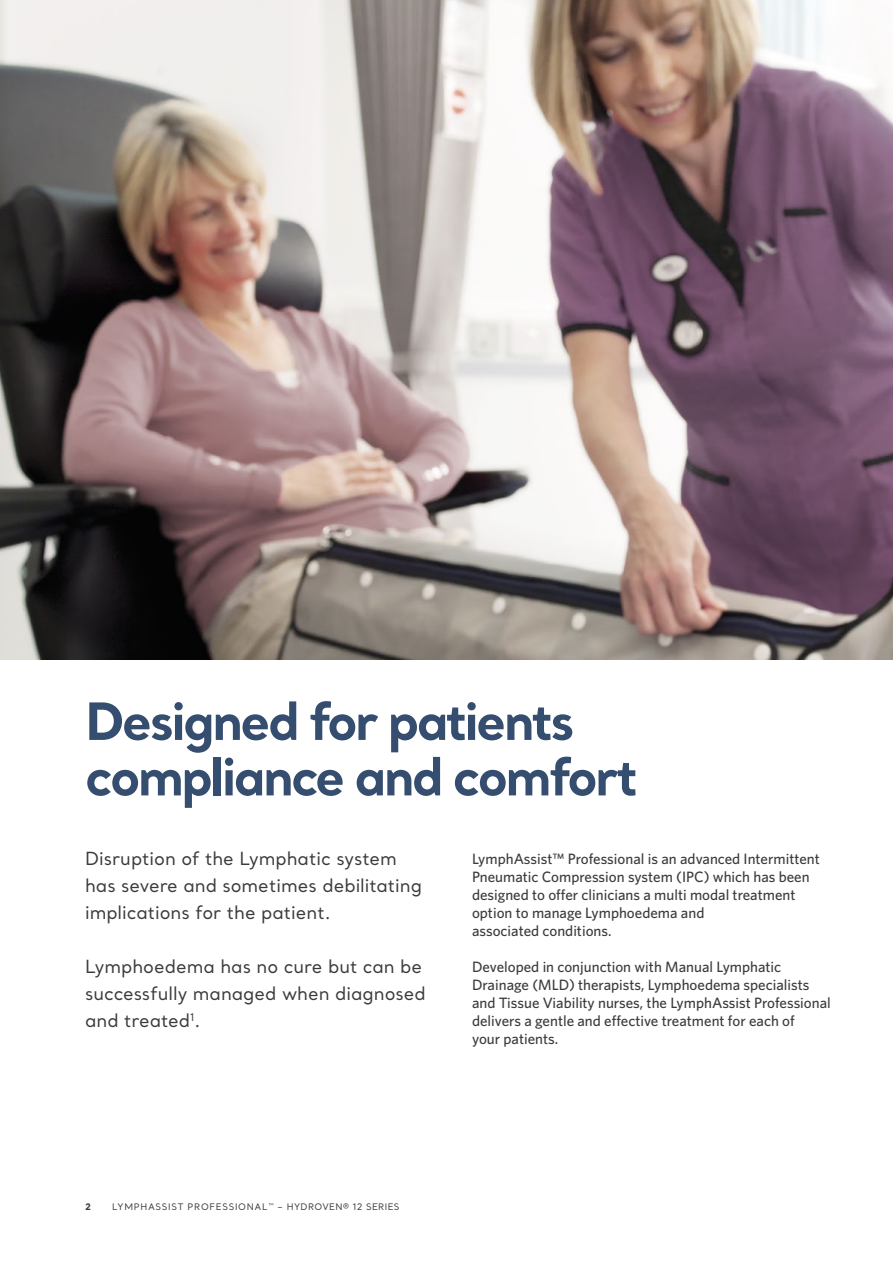
<style>
.page{position:relative;width:893px;height:1263px;background:#fff}
.page>*{position:absolute;margin:0;border:0;box-sizing:border-box;transform-origin:0 0}
.t1{font:700 51px/55.5px "Santral";letter-spacing:-.05em;color:#354d6e}
.t2{font:18px/27px "Santral";color:#3b3b3a}
.t3{font:500 15px/18px "Whitney";color:#3b3b3a}
.t4{font:9px "Santral";letter-spacing:.075em;color:#3b3b3a}
.t5{font:700 9px "Santral";color:#3b3b3a}
</style>
<div class="page">
<img style="left:0;top:0;width:893px;height:659px">
<h1 class="t1" style="left:85px;top:692px;width:554px">Designed for patients compliance and comfort</h1>
<p class="t2" style="left:85px;top:845px;width:339px">Disruption of the Lymphatic system has severe and sometimes debilitating implications for the patient.</p>
<p class="t2" style="left:85px;top:953px;width:342px">Lymphoedema has no cure but can be successfully managed when diagnosed and treated<sup>1</sup>.</p>
<p class="t3" style="left:472px;top:849px;width:349px">LymphAssist™ Professional is an advanced Intermittent Pneumatic Compression system (IPC) which has been designed to offer clinicians a multi modal treatment option to manage Lymphoedema and<br>associated conditions.</p>
<p class="t3" style="left:472px;top:957px;width:360px">Developed in conjunction with Manual Lymphatic Drainage (MLD) therapists, Lymphoedema specialists and Tissue Viability nurses, the LymphAssist Professional delivers a gentle and effective treatment for each of<br>your patients.</p>
<p class="t5" style="left:85px;top:1200px;width:7px">2</p>
<p class="t4" style="left:112px;top:1201px;width:289px">LYMPHASSIST PROFESSIONAL<sup>™</sup> – HYDROVEN® 12 SERIES</p>
</div>
